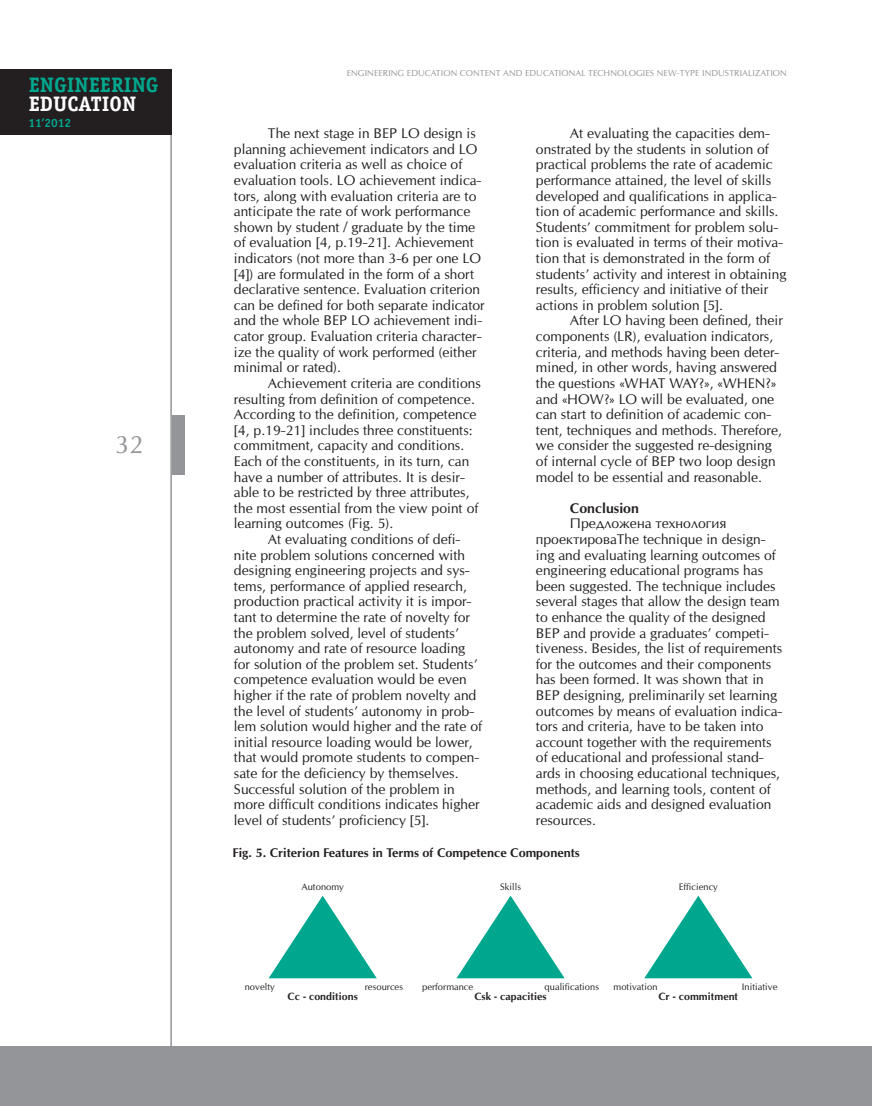
<style>
.page{position:relative;width:872px;height:1106px;background:#fff}
.page>*{position:absolute;margin:0;border:0;box-sizing:border-box;transform-origin:0 0}
.t1{font:24px "Opium New";color:#939598}
.t2{font:700 21px "Officina Serif C";color:#00a78f}
.t3{font:700 21px "Officina Serif C";color:#fff}
.t4{font:13.35px/15.6px "Opium New";color:#231f20}
.t5{font:700 13.35px "Opium New";color:#231f20}
.t6{font:700 12px "Opium New";color:#231f20}
.t7{font:700 12px "Officina Sans C";color:#00a78f}
.t8{font:700 10.05px "Opium New";letter-spacing:.005em;color:#231f20}
.t9{font:9px "Opium New";letter-spacing:.005em;color:#231f20}
.t10{font:8.25px "Opium New";letter-spacing:.01em;color:#939598}
</style>
<div class="page">
<hr style="left:170px;top:69px;width:2px;height:1037px;background:#939598">
<div style="left:0;top:1046px;width:872px;height:60px;background:#939598"></div>
<div style="left:0;top:69px;width:172px;height:66px;background:#231f20"></div>
<div style="left:172px;top:415px;width:12px;height:60px;background:#939598"></div>
<svg style="left:269px;top:895px;width:108px;height:83px"></svg>
<svg style="left:456px;top:895px;width:108px;height:83px"></svg>
<svg style="left:644px;top:895px;width:108px;height:83px"></svg>
<h2 class="t2" style="left:29px;top:73px;width:131px">ENGINEERING</h2>
<h2 class="t3" style="left:29px;top:92px;width:109px">EDUCATION</h2>
<p class="t7" style="left:28px;top:116px;width:44px">11’2012</p>
<h1 class="t1" style="left:115px;top:429px;width:30px">32</h1>
<p class="t10" style="left:347px;top:68px;width:318px">Engineering Education Content and Educational Tech nologies New</p>
<p class="t10" style="left:677px;top:68px;width:9px">-Type</p>
<p class="t10" style="left:702px;top:68px;width:86px">I ndustrialization</p>
<p class="t4" style="left:536px;top:125px;width:252px;text-indent:34px">At evaluating the capacities dem&shy;onstrated by the students in solution of practical problems the rate of academic performance attained, the level of skills developed and qualifications in applica&shy;tion of academic performance and skills.<br>Students’ commitment for problem solu&shy;tion is evaluated in terms of their motiva&shy;tion that is demonstrated in the form of students’ activity and interest in obtaining results, efficiency and initiative of their actions in problem solution [5].</p>
<p class="t4" style="left:536px;top:313px;width:248px;text-indent:34px">After LO having been defined, their components (LR), evaluation indicators, criteria, and methods having been deter&shy;mined, in other words, having answered the questions «WHAT WAY?», «WHEN ?» and «HOW?» LO will be evaluated, one can start to definition of academic con&shy;tent, techniques and methods. Therefore, we consider the suggested re-designing of internal cycle of BEP two loop design model to be essential and reasonable.</p>
<p class="t5" style="left:570px;top:500px;width:70px">Conclusion</p>
<p class="t4" style="left:536px;top:515px;width:248px;text-indent:34px">Предложена технология проектироваThe technique in design&shy;ing and evaluating learning outcomes of engineering educational programs has been suggested. The technique includes several stages that allow the design team to enhance the quality of the designed BEP and provide a graduates’ competi&shy;tiveness. Besides, the list of requirements for the outcomes and their components has been formed. It was shown that in BEP designing, preliminarily set learning outcomes by means of evaluation indica&shy;tors and criteria, have to be taken into account together with the requirements of educational and professional stand&shy;ards in choosing educational techniques, methods, and learning tools, content of academic aids and designed evaluation resources.</p>
<p class="t6" style="left:232px;top:845px;width:349px">Fig. 5. Criterion Features in Terms of Competence Components</p>
<p class="t9" style="left:301px;top:880px;width:44px">Autonomy</p>
<p class="t4" style="left:234px;top:125px;width:252px;text-indent:34px">The next stage in BEP LO design is planning achievement indicators and LO evaluation criteria as well as choice of evaluation tools. LO achievement indica&shy;tors, along with evaluation criteria are to anticipate the rate of work performance shown by student / graduate by the time of evaluation [4, p.19-21]. Achievement indicators (not more than 3-6 per one LO [4]) are formulated in the form of a short declarative sentence. Evaluation criterion can be defined for both separate indicator and the whole BEP LO achievement indi&shy;cator group. Evaluation criteria character&shy;ize the quality of work performed (either minimal or rated).</p>
<p class="t4" style="left:268px;top:375px;width:214px">Achievement criteria are conditions</p>
<p class="t4" style="left:234px;top:391px;width:242px">resulting from definition of competence.</p>
<p class="t4" style="left:234px;top:406px;width:244px">According to the definition, competence</p>
<p class="t4" style="left:234px;top:422px;width:240px">[4, p.19-21] includes three constituents:</p>
<p class="t4" style="left:234px;top:437px;width:232px">commitment, capacity and conditions.</p>
<p class="t4" style="left:234px;top:453px;width:237px">Each of the constituents, in its turn, can</p>
<p class="t4" style="left:234px;top:469px;width:232px">have a number of attributes. It is desir-</p>
<p class="t4" style="left:234px;top:484px;width:237px">able to be restricted by three attributes,</p>
<p class="t4" style="left:234px;top:500px;width:246px">the most essential from the view point of</p>
<p class="t4" style="left:234px;top:515px;width:161px">learning outcomes (Fig. 5).</p>
<p class="t4" style="left:268px;top:531px;width:194px">At evaluating conditions of defi-</p>
<p class="t4" style="left:234px;top:547px;width:233px">nite problem solutions concerned with</p>
<p class="t4" style="left:234px;top:562px;width:237px">designing engineering projects and sys-</p>
<p class="t4" style="left:234px;top:578px;width:235px">tems, performance of applied research,</p>
<p class="t4" style="left:234px;top:593px;width:239px">production practical activity it is impor-</p>
<p class="t4" style="left:234px;top:609px;width:238px">tant to determine the rate of novelty for</p>
<p class="t4" style="left:234px;top:625px;width:226px">the problem solved, level of students’</p>
<p class="t4" style="left:234px;top:640px;width:233px">autonomy and rate of resource loading</p>
<p class="t4" style="left:234px;top:656px;width:245px">for solution of the problem set. Students’</p>
<p class="t4" style="left:234px;top:671px;width:234px">competence evaluation would be even</p>
<p class="t4" style="left:234px;top:687px;width:244px">higher if the rate of problem novelty and</p>
<p class="t4" style="left:234px;top:703px;width:242px">the level of students’ autonomy in prob-</p>
<p class="t4" style="left:234px;top:718px;width:250px">lem solution would higher and the rate of</p>
<p class="t4" style="left:234px;top:734px;width:240px">initial resource loading would be lower,</p>
<p class="t4" style="left:234px;top:749px;width:247px">that would promote students to compen-</p>
<p class="t4" style="left:234px;top:765px;width:226px">sate for the deficiency by themselves.</p>
<p class="t4" style="left:234px;top:781px;width:222px">Successful solution of the problem in</p>
<p class="t4" style="left:234px;top:796px;width:247px">more difficult conditions indicates higher</p>
<p class="t4" style="left:234px;top:812px;width:197px">level of students’ proficiency [5].</p>
<p class="t9" style="left:678px;top:880px;width:41px">Efficiency</p>
<p class="t9" style="left:500px;top:880px;width:22px">Skills</p>
<p class="t9" style="left:245px;top:980px;width:32px">novelty</p>
<p class="t9" style="left:365px;top:980px;width:40px">resources</p>
<p class="t8" style="left:287px;top:990px;width:72px">Cc - conditions</p>
<p class="t9" style="left:422px;top:980px;width:53px">performance</p>
<p class="t9" style="left:544px;top:980px;width:56px">qualifications</p>
<p class="t8" style="left:474px;top:990px;width:74px">Csk - capacities</p>
<p class="t9" style="left:613px;top:980px;width:45px">motivation</p>
<p class="t9" style="left:742px;top:980px;width:37px">I nitiative</p>
<p class="t8" style="left:658px;top:990px;width:81px">Cr - commitment</p>
</div>
